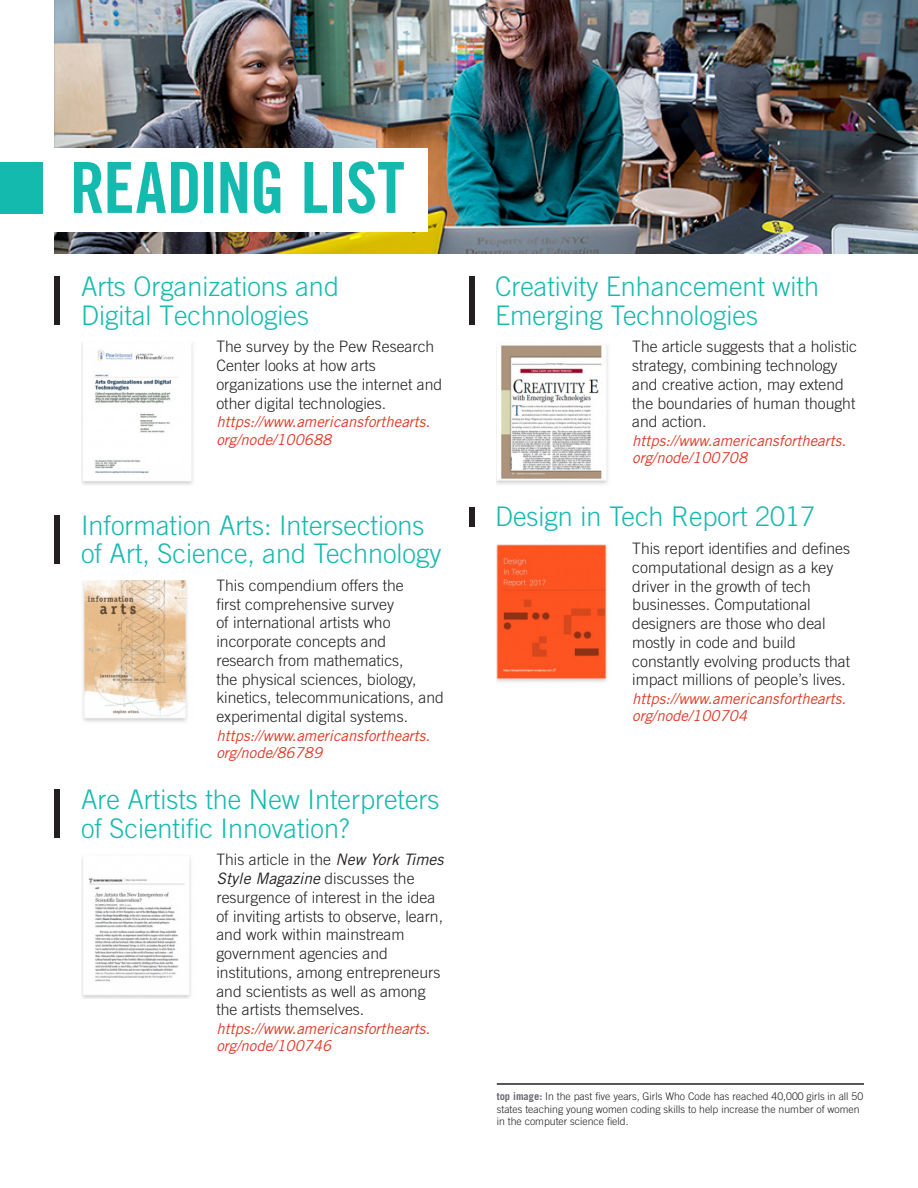
<style>
.page{position:relative;width:918px;height:1188px;background:#fff}
.page>*{position:absolute;margin:0;border:0;box-sizing:border-box;transform-origin:0 0}
.h1_-_teal{font:70.5px "Trade Gothic LT Std Bd Cn 20";letter-spacing:-.025em;color:#15baaf}
.details_-_h2_-_teal{font:300 27px/28.5px "Trade Gothic LT Std";color:#15baaf}
.details_-_p{font:300 15.75px/18.8px "Trade Gothic LT Std";color:#231f20}
.details_-_contact{font:italic 15px/17.2px "Trade Gothic LT Std";color:#df3925}
.reference{font:300 10.5px/12.3px "Trade Gothic LT Std";color:#231f20}
.s1{font-weight:400;font-style:italic}
.s2{font-weight:700;color:#696a70}
</style>
<div class="page">
<img style="left:54px;top:0;width:864px;height:254px">
<div style="left:0;top:162px;width:42px;height:51px;background:#15baaf"></div>
<div style="left:47px;top:148px;width:381px;height:84px;background:#fff"></div>
<img style="left:81px;top:344px;width:112px;height:141px">
<img style="left:82px;top:581px;width:106px;height:141px">
<img style="left:81px;top:857px;width:110px;height:142px">
<div style="left:54px;top:277px;width:6px;height:48px;background:#231f20"></div>
<div style="left:54px;top:515px;width:6px;height:49px;background:#231f20"></div>
<div style="left:54px;top:790px;width:6px;height:48px;background:#231f20"></div>
<img style="left:497px;top:345px;width:111px;height:139px">
<img style="left:497px;top:544px;width:111px;height:139px">
<div style="left:469px;top:277px;width:6px;height:48px;background:#231f20"></div>
<div style="left:469px;top:507px;width:6px;height:19px;background:#231f20"></div>
<hr style="left:497px;top:1083px;width:367px;height:2px;background:#231f20">
<h1 class="h1_-_teal" style="left:70px;top:145px;width:337px">READING LIST</h1>
<h2 class="details_-_h2_-_teal" style="left:81px;top:272px;width:260px">Arts Organizations and<br>Digital Technologies</h2>
<p class="details_-_p" style="left:216px;top:337px;width:227px">The survey by the Pew Research<br>Center looks at how arts organizations use the internet and other digital technologies.</p>
<p class="details_-_contact" style="left:216px;top:414px;width:215px">https://www.americansforthearts. org/node/100688</p>
<h2 class="details_-_h2_-_teal" style="left:81px;top:511px;width:362px">Information Arts: Intersections of Art, Science, and Technology</h2>
<p class="details_-_p" style="left:216px;top:576px;width:229px">This compendium offers the<br>first comprehensive survey<br>of international artists who incorporate concepts and research from mathematics,<br>the physical sciences, biology, kinetics, telecommunications, and experimental digital systems.</p>
<p class="details_-_contact" style="left:216px;top:727px;width:215px">https://www.americansforthearts. org/node/86789</p>
<h2 class="details_-_h2_-_teal" style="left:81px;top:785px;width:360px">Are Artists the New Interpreters of Scientific Innovation?</h2>
<p class="details_-_p" style="left:216px;top:850px;width:228px">This article in the <span class="s1">New York Times<br>Style Magazine</span> discusses the resurgence of interest in the idea of inviting artists to observe, learn, and work within mainstream government agencies and institutions, among entrepreneurs and scientists as well as among the artists themselves.</p>
<p class="details_-_contact" style="left:216px;top:1021px;width:215px">https://www.americansforthearts. org/node/100746</p>
<h2 class="details_-_h2_-_teal" style="left:495px;top:272px;width:326px">Creativity Enhancement with<br>Emerging Technologies</h2>
<p class="details_-_p" style="left:632px;top:337px;width:226px">The article suggests that a holistic strategy, combining technology and creative action, may extend the boundaries of human thought and action.</p>
<p class="details_-_contact" style="left:632px;top:433px;width:215px">https://www.americansforthearts. org/node/100708</p>
<h2 class="details_-_h2_-_teal" style="left:495px;top:502px;width:322px">Design in Tech Report 2017</h2>
<p class="details_-_p" style="left:632px;top:539px;width:219px">This report identifies and defines computational design as a key driver in the growth of tech businesses. Computational designers are those who deal mostly in code and build constantly evolving products that impact millions of people’s lives.</p>
<p class="details_-_contact" style="left:632px;top:691px;width:215px">https://www.americansforthearts. org/node/100704</p>
<p class="reference" style="left:497px;top:1090px;width:368px"><span class="s2">top image:</span> In the past five years, Girls Who Code has reached 40,000 girls in all 50 states teaching young women coding skills to help increase the number of women in the computer science field.</p>
</div>
